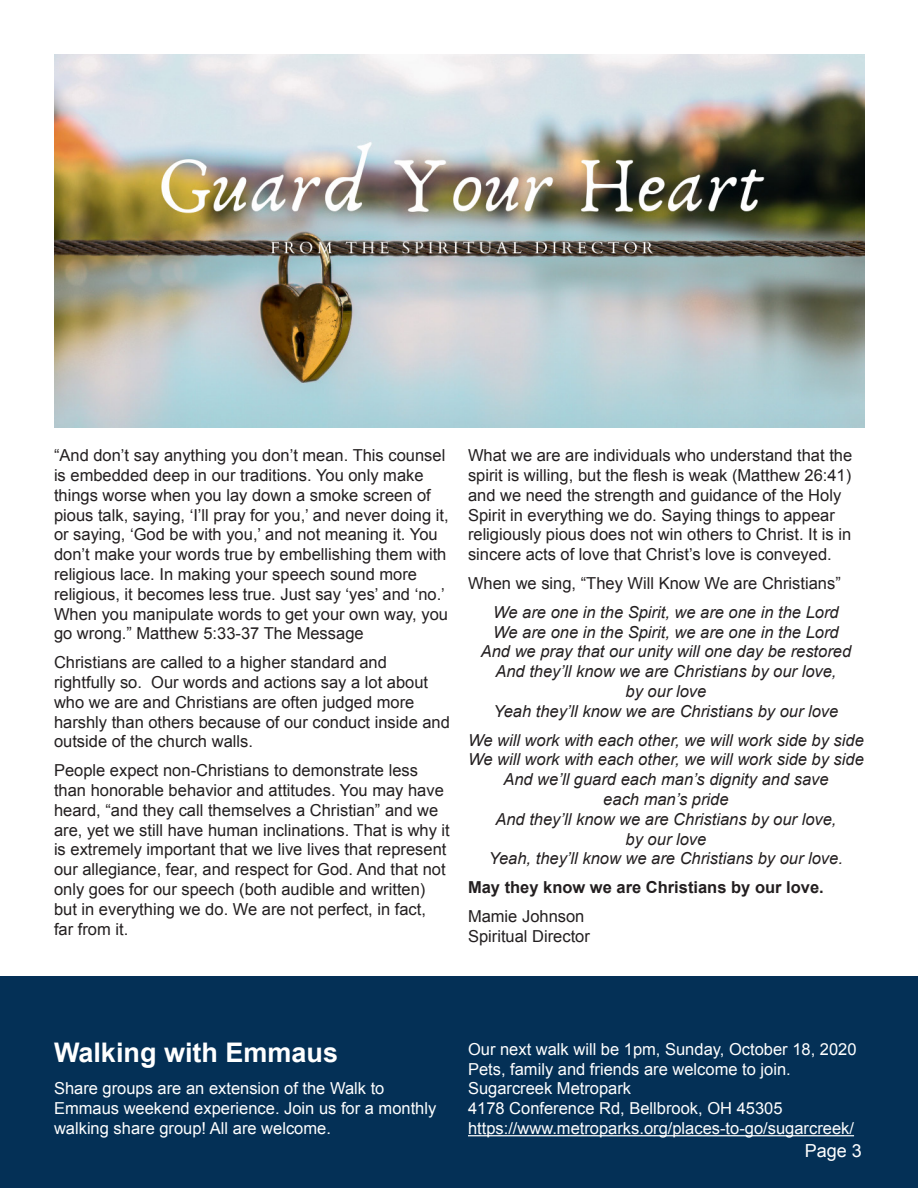
<style>
.page{position:relative;width:918px;height:1188px;background:#fff}
.page>*{position:absolute;margin:0;border:0;box-sizing:border-box;transform-origin:0 0}
.t1{font:700 27px "Arial";color:#fff}
.t2{font:18px "Arial";color:#fff}
.t3{font:16.5px/19.8px "Arial";color:#231f20}
.t4{font:italic 16.5px "Arial";color:#231f20}
.t5{font:16.5px/19.8px "Arial";color:#fff}
.t6{font:700 16.5px "Arial";color:#231f20}
</style>
<div class="page">
<div style="left:0;top:976px;width:918px;height:212px;background:#043056"></div>
<img style="left:54px;top:54px;width:810px;height:374px">
<hr style="left:468px;top:1135px;width:386px;height:1px;background:#fff">
<p class="t3" style="left:54px;top:446px;width:396px">“And don’t say anything you don’t mean. This counsel is embedded deep in our traditions. You only make things worse when you lay down a smoke screen of pious talk, saying, ‘I’ll pray for you,’ and never doing it, or saying, ‘God be with you,’ and not meaning it. You don’t make your words true by embellishing them with religious lace. In making your speech sound more religious, it becomes less true. Just say ‘yes’ and ‘no.’ When you manipulate words to get your own way, you go wrong.” Matthew 5:33-37 The Message</p>
<p class="t3" style="left:54px;top:653px;width:334px">Christians are called to a higher standard and</p>
<p class="t3" style="left:54px;top:673px;width:397px">rightfully so. Our words and actions say a lot about who we are and Christians are often judged more harshly than others because of our conduct inside and outside of the church walls.</p>
<p class="t3" style="left:54px;top:761px;width:397px">People expect non-Christians to demonstrate less than honorable behavior and attitudes. You may have heard, “and they call themselves a Christian” and we are, yet we still have human inclinations. That is why it is extremely important that we live lives that represent our allegiance, fear, and respect for God. And that not only goes for our speech (both audible and written) but in everything we do. We are not perfect, in fact,</p>
<p class="t3" style="left:54px;top:919px;width:76px">far from it.</p>
<p class="t3" style="left:468px;top:446px;width:386px">What we are are individuals who understand that the spirit is willing, but the flesh is weak (Matthew 26:41) and we need the strength and guidance of the Holy Spirit in everything we do. Saying things to appear religiously pious does not win others to Christ. It is in sincere acts of love that Christ’s love is conveyed.</p>
<p class="t3" style="left:468px;top:574px;width:374px">When we sing, “They Will Know We are Christians”</p>
<p class="t4" style="left:493px;top:601px;width:347px">We are one in the Spirit, we are one in the Lord</p>
<p class="t4" style="left:493px;top:621px;width:347px">We are one in the Spirit, we are one in the Lord</p>
<p class="t4" style="left:481px;top:641px;width:372px">And we pray that our unity will one day be restored</p>
<p class="t4" style="left:495px;top:661px;width:343px">And they’ll know we are Christians by our love,</p>
<p class="t4" style="left:626px;top:681px;width:82px">by our love</p>
<p class="t4" style="left:494px;top:700px;width:346px">Yeah they’ll know we are Christians by our love</p>
<p class="t4" style="left:468px;top:729px;width:397px">We will work with each other, we will work side by side</p>
<p class="t4" style="left:468px;top:749px;width:397px">We will work with each other, we will work side by side</p>
<p class="t4" style="left:503px;top:769px;width:327px">And we’ll guard each man’s dignity and save</p>
<p class="t4" style="left:603px;top:789px;width:127px">each man’s pride</p>
<p class="t4" style="left:495px;top:808px;width:343px">And they’ll know we are Christians by our love,</p>
<p class="t4" style="left:626px;top:828px;width:82px">by our love</p>
<p class="t4" style="left:489px;top:848px;width:355px">Yeah, they’ll know we are Christians by our love.</p>
<p class="t6" style="left:468px;top:877px;width:357px">May they know we are Christians by our love.</p>
<p class="t3" style="left:468px;top:907px;width:118px">Mamie Johnson</p>
<p class="t3" style="left:468px;top:926px;width:123px">Spiritual Director</p>
<p class="t1" style="left:54px;top:1035px;width:286px">Walking with Emmaus</p>
<p class="t5" style="left:468px;top:1039px;width:390px">Our next walk will be 1pm, Sunday, October 18, 2020</p>
<p class="t5" style="left:468px;top:1059px;width:324px">Pets, family and friends are welcome to join.</p>
<p class="t5" style="left:468px;top:1079px;width:165px">Sugarcreek Metropark</p>
<p class="t5" style="left:468px;top:1099px;width:316px">4178 Conference Rd, Bellbrook, OH 45305</p>
<p class="t5" style="left:468px;top:1118px;width:388px">https://www.metroparks.org/places-to-go/sugarcreek/</p>
<p class="t5" style="left:54px;top:1079px;width:332px">Share groups are an extension of the Walk to</p>
<p class="t5" style="left:54px;top:1099px;width:384px">Emmaus weekend experience. Join us for a monthly walking share group! All are welcome.</p>
<p class="t2" style="left:805px;top:1139px;width:59px">Page 3</p>
</div>
